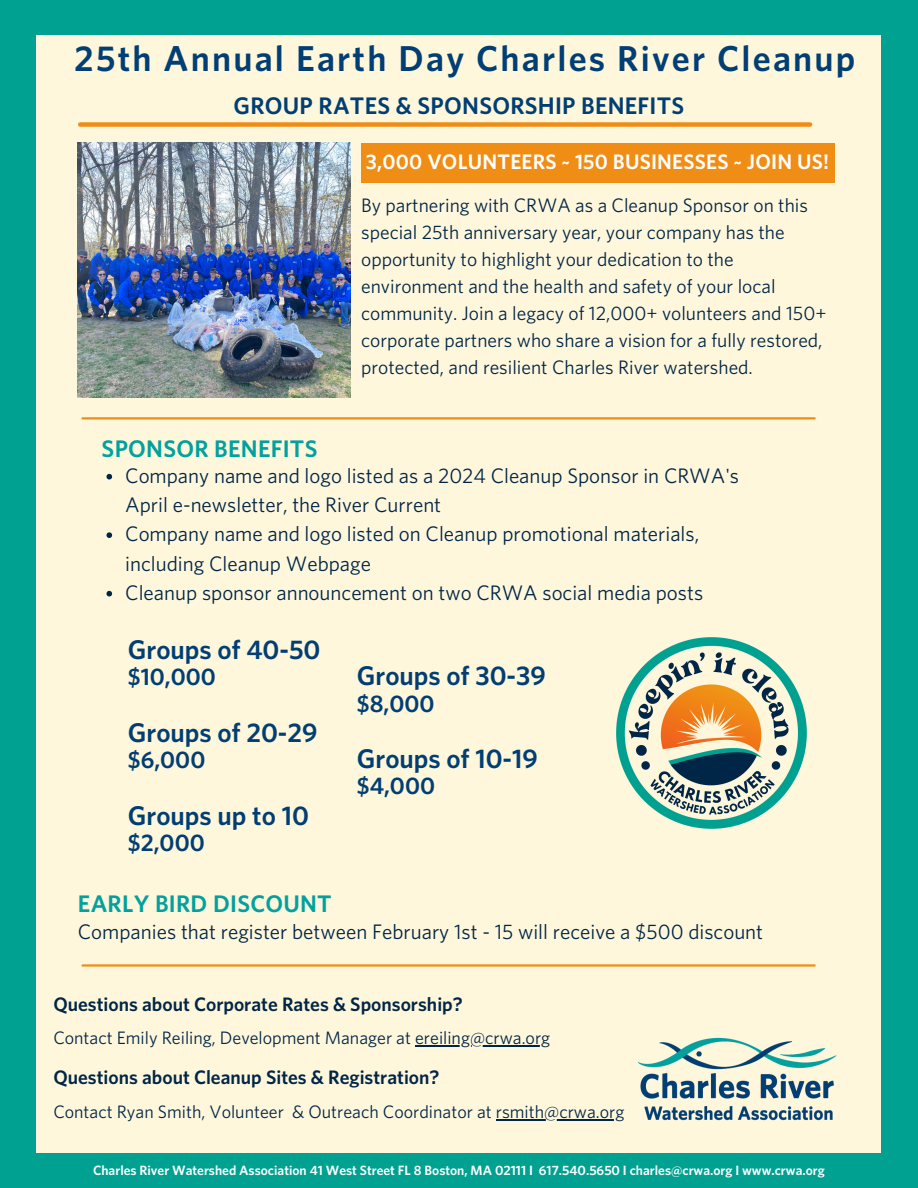
<style>
.page{position:relative;width:918px;height:1188px;background:#00a191}
.page>*{position:absolute;margin:0;border:0;box-sizing:border-box;transform-origin:0 0}
.t1{font:600 36px "Whitney";letter-spacing:.06em;color:#003e74}
.t2{font:600 27px "Whitney";color:#003e74}
.t3{font:600 24px "Whitney";letter-spacing:.01em;color:#003e74}
.t4{font:600 24px "Whitney";letter-spacing:.01em;color:#00a19f}
.t5{font:21px/29.2px "Whitney";color:#002647}
.t6{font:600 21px "Whitney";letter-spacing:.01em;color:#fff}
.t7{font:19.5px/27px "Whitney";color:#002647}
.t8{font:600 19.5px "Whitney";color:#002647}
.t9{font:18px "Whitney";color:#002647}
.t10{font:600 13.5px "Whitney";color:#fff}
</style>
<div class="page">
<div style="left:37px;top:13px;width:844px;height:1162px;background:#fff7db"></div>
<div style="left:37px;top:1153px;width:844px;height:35px;background:#00a191"></div>
<div style="left:37px;top:0;width:844px;height:35px;background:#00a191"></div>
<div style="left:80px;top:122px;width:730px;height:5px;background:#f08d15"></div>
<img style="left:638px;top:1037px;width:199px;height:84px">
<div style="left:361px;top:143px;width:474px;height:40px;background:#f08d15"></div>
<img style="left:78px;top:142px;width:272px;height:256px">
<hr style="left:83px;top:417px;width:732px;height:3px;background:#f08d15">
<img style="left:616px;top:637px;width:191px;height:192px">
<hr style="left:415px;top:1046px;width:135px;height:1px;background:#002647">
<hr style="left:496px;top:1119px;width:128px;height:1px;background:#002647">
<svg style="left:106px;top:474px;width:6px;height:5px"></svg>
<svg style="left:106px;top:532px;width:6px;height:6px"></svg>
<svg style="left:106px;top:591px;width:6px;height:5px"></svg>
<hr style="left:83px;top:964px;width:732px;height:3px;background:#f08d15">
<h6 class="t1" style="left:74px;top:42px;width:783px">25th Annual Earth Day Charles River Cleanup</h6>
<h3 class="t3" style="left:234px;top:95px;width:452px">GROUP RATES &amp; SPONSORSHIP BENEFITS</h3>
<p class="t4" style="left:102px;top:438px;width:217px">SPONSOR BENEFITS</p>
<p class="t6" style="left:366px;top:152px;width:465px">3,000 VOLUNTEERS ~ 150 BUSINESSES ~ JOIN US!</p>
<h5 class="t7" style="left:361px;top:192px;width:467px">By partnering with CRWA as a Cleanup Sponsor on this special 25th anniversary year, your company has the opportunity to highlight your dedication to the environment and the health and safety of your local community. Join a legacy of 12,000+ volunteers and 150+ corporate partners who share a vision for a fully restored, protected, and resilient Charles River watershed.</h5>
<h6 class="t5" style="left:125px;top:462px;width:615px">Company name and logo listed as a 2024 Cleanup Sponsor in CRWA's<br>April e-newsletter, the River Current</h6>
<p class="t5" style="left:125px;top:520px;width:576px">Company name and logo listed on Cleanup promotional materials, including Cleanup Webpage</p>
<p class="t5" style="left:125px;top:579px;width:579px">Cleanup sponsor announcement on two CRWA social media posts</p>
<h4 class="t2" style="left:128px;top:638px;width:194px">Groups of 40-50</h4>
<h2 class="t3" style="left:128px;top:666px;width:90px">$10,000</h2>
<h4 class="t2" style="left:357px;top:664px;width:190px">Groups of 30-39</h4>
<h2 class="t3" style="left:357px;top:692px;width:79px">$8,000</h2>
<h4 class="t2" style="left:128px;top:721px;width:191px">Groups of 20-29</h4>
<p class="t3" style="left:128px;top:749px;width:79px">$6,000</p>
<h3 class="t2" style="left:128px;top:803px;width:183px">Groups up to 10</h3>
<h6 class="t3" style="left:128px;top:832px;width:78px">$2,000</h6>
<h6 class="t2" style="left:357px;top:747px;width:183px">Groups of 10-19</h6>
<p class="t3" style="left:357px;top:775px;width:80px">$4,000</p>
<h1 class="t4" style="left:78px;top:892px;width:255px">EARLY BIRD DISCOUNT</h1>
<h3 class="t5" style="left:78px;top:918px;width:687px">Companies that register between February 1st - 15 will receive a $500 discount</h3>
<h6 class="t8" style="left:53px;top:995px;width:411px">Questions about Corporate Rates &amp; Sponsorship?</h6>
<h2 class="t9" style="left:53px;top:1030px;width:498px">Contact Emily Reiling, Development Manager at ereiling@crwa.org</h2>
<h2 class="t8" style="left:53px;top:1069px;width:388px">Questions about Cleanup Sites &amp; Registration?</h2>
<h4 class="t9" style="left:53px;top:1104px;width:573px">Contact Ryan Smith, Volunteer &amp; Outreach Coordinator at rsmith@crwa.org</h4>
<h6 class="t10" style="left:93px;top:1164px;width:733px">Charles River Watershed Association 41 West Street FL 8 Boston, MA 02111 I 617.540.5650 I charles@crwa.org I www.crwa.org</h6>
</div>
